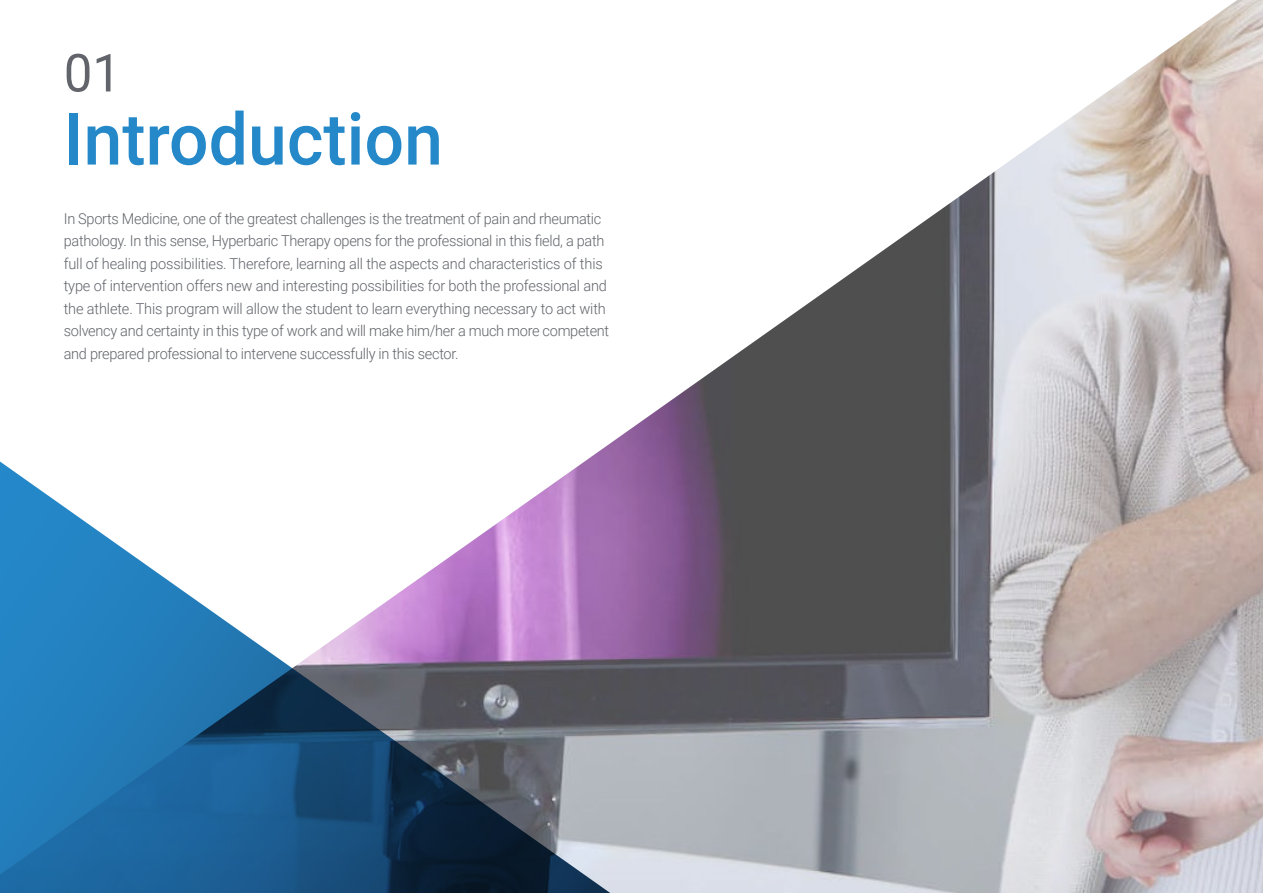
<style>
.page{position:relative;width:1263px;height:893px;background:#fff}
.page>*{position:absolute;margin:0;border:0;box-sizing:border-box;transform-origin:0 0}
.t1{font:500 72px "Roboto";color:#2488c9}
.t2{font:52.5px "Roboto";color:#61646a}
.t3{font:300 15px/22.5px "Roboto";letter-spacing:-.02em;color:#61646a}
</style>
<div class="page">
<img style="left:606px;top:0;width:657px;height:893px">
<svg style="left:0;top:446px;width:640px;height:447px"></svg>
<h2 class="t2" style="left:64px;top:36px;width:59px">01</h2>
<h1 class="t1" style="left:64px;top:89px;width:381px">Introduction</h1>
<p class="t3" style="left:64px;top:207px;width:547px">In Sports Medicine, one of the greatest challenges is the treatment of pain and rheumatic pathology. In this sense, Hyperbaric Therapy opens for the professional in this field, a path full of healing possibilities. Therefore, learning all the aspects and characteristics of this type of intervention offers new and interesting possibilities for both the professional and the athlete. This program will allow the student to learn everything necessary to act with solvency and certainty in this type of work and will make him/her a much more competent and prepared professional to intervene successfully in this sector.</p>
</div>
